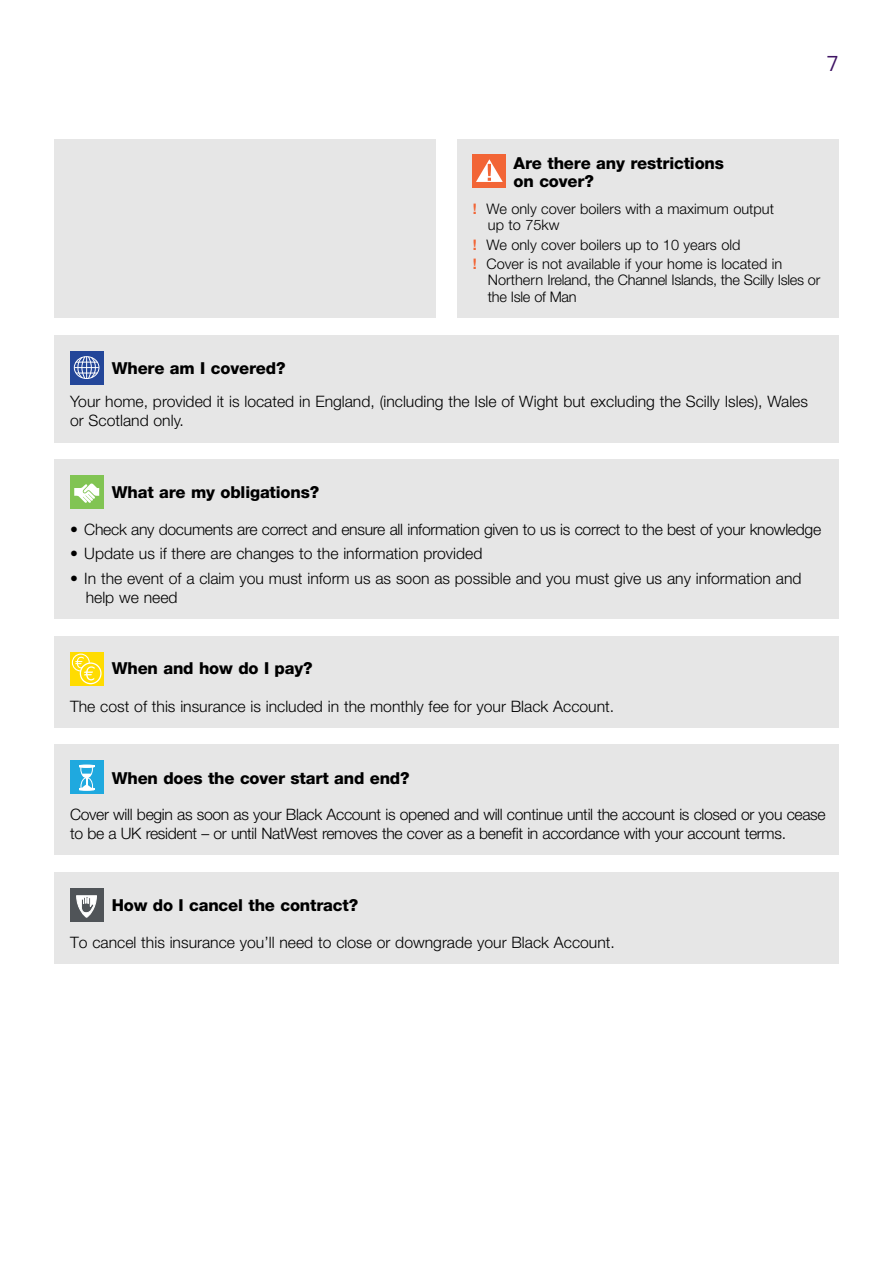
<style>
.page{position:relative;width:893px;height:1263px;background:#fff}
.page>*{position:absolute;margin:0;border:0;box-sizing:border-box;transform-origin:0 0}
.t1{font:300 22.35px "RN House Sans";color:#3f1464}
.t2{font:800 16.5px/17.9px "Helvetica Neue";letter-spacing:-.01em;color:#000}
.t3{font:300 15.75px/18.9px "Helvetica Neue";color:#000}
.t4{font:300 15.75px/18.9px "Helvetica Neue";letter-spacing:-.02em;color:#000}
.t5{font:300 14.55px/16.6px "Helvetica Neue";color:#000}
.t6{font:300 14.55px/16.6px "Helvetica Neue";letter-spacing:-.02em;color:#000}
.s1{font-weight:700;color:#f26536}
</style>
<div class="page">
<div style="left:54px;top:139px;width:382px;height:179px;background:#e6e6e6"></div>
<div style="left:457px;top:139px;width:382px;height:179px;background:#e6e6e6"></div>
<div style="left:473px;top:155px;width:33px;height:33px;background:#f26536"></div>
<svg style="left:476px;top:159px;width:27px;height:23px"></svg>
<div style="left:54px;top:335px;width:785px;height:107px;background:#e6e6e6"></div>
<div style="left:70px;top:351px;width:33px;height:33px;background:#234699"></div>
<svg style="left:73px;top:356px;width:27px;height:23px"></svg>
<div style="left:54px;top:459px;width:785px;height:160px;background:#e6e6e6"></div>
<div style="left:70px;top:475px;width:33px;height:33px;background:#81c453"></div>
<svg style="left:74px;top:483px;width:25px;height:20px"></svg>
<div style="left:54px;top:636px;width:785px;height:92px;background:#e6e6e6"></div>
<div style="left:70px;top:652px;width:33px;height:33px;background:#ffdc01"></div>
<svg style="left:72px;top:654px;width:17px;height:17px"></svg>
<div style="left:72px;top:654px;width:18px;height:17px;border:1px solid #fff;border-radius:50%"></div>
<svg style="left:80px;top:663px;width:21px;height:21px"></svg>
<div style="left:80px;top:662px;width:22px;height:22px;border:1px solid #fff;border-radius:50%"></div>
<svg style="left:75px;top:657px;width:20px;height:23px"></svg>
<div style="left:54px;top:745px;width:785px;height:110px;background:#e6e6e6"></div>
<div style="left:70px;top:761px;width:33px;height:33px;background:#1fa9df"></div>
<svg style="left:79px;top:764px;width:15px;height:27px"></svg>
<div style="left:54px;top:872px;width:785px;height:92px;background:#e6e6e6"></div>
<div style="left:70px;top:888px;width:33px;height:33px;background:#505458"></div>
<svg style="left:76px;top:895px;width:21px;height:23px"></svg>
<p class="t2" style="left:514px;top:154px;width:212px">Are there any restrictions on cover?</p>
<h1 class="t1" style="left:826px;top:49px;width:14px">7</h1>
<p class="t2" style="left:112px;top:359px;width:175px">Where am I covered?</p>
<p class="t5" style="left:488px;top:200px;width:288px;text-indent:-15px"><span class="s1">!</span> We only cover boilers with a maximum output up to 75kw</p>
<p class="t5" style="left:473px;top:235px;width:311px;line-height:19px"><span class="s1">!</span> We only cover boilers up to 10 years old<br><span class="s1">!</span> Cover is not available if your home is located in</p>
<p class="t6" style="left:488px;top:272px;width:334px">Northern Ireland, the Channel Islands, the Scilly Isles or the Isle of Man</p>
<p class="t3" style="left:70px;top:392px;width:739px">Your home, provided it is located in England, (including the Isle of Wight but excluding the Scilly Isles), Wales or Scotland only.</p>
<p class="t2" style="left:112px;top:483px;width:209px">What are my obligations?</p>
<p class="t4" style="left:70px;top:519px;width:753px">• Check any documents are correct and ensure all information given to us is correct to the best of your knowledge</p>
<p class="t3" style="left:70px;top:544px;width:414px">• Update us if there are changes to the information provided</p>
<p class="t3" style="left:86px;top:569px;width:717px;text-indent:-16px">• In the event of a claim you must inform us as soon as possible and you must give us any information and help we need</p>
<p class="t2" style="left:112px;top:659px;width:202px">When and how do I pay?</p>
<p class="t3" style="left:70px;top:696px;width:546px">The cost of this insurance is included in the monthly fee for your Black Account.</p>
<p class="t2" style="left:112px;top:769px;width:299px">When does the cover start and end?</p>
<p class="t4" style="left:70px;top:805px;width:757px">Cover will begin as soon as your Black Account is opened and will continue until the account is closed or you cease to be a UK resident – or until NatWest removes the cover as a benefit in accordance with your account terms.</p>
<p class="t2" style="left:112px;top:896px;width:248px">How do I cancel the contract?</p>
<p class="t3" style="left:70px;top:932px;width:546px">To cancel this insurance you’ll need to close or downgrade your Black Account.</p>
</div>
